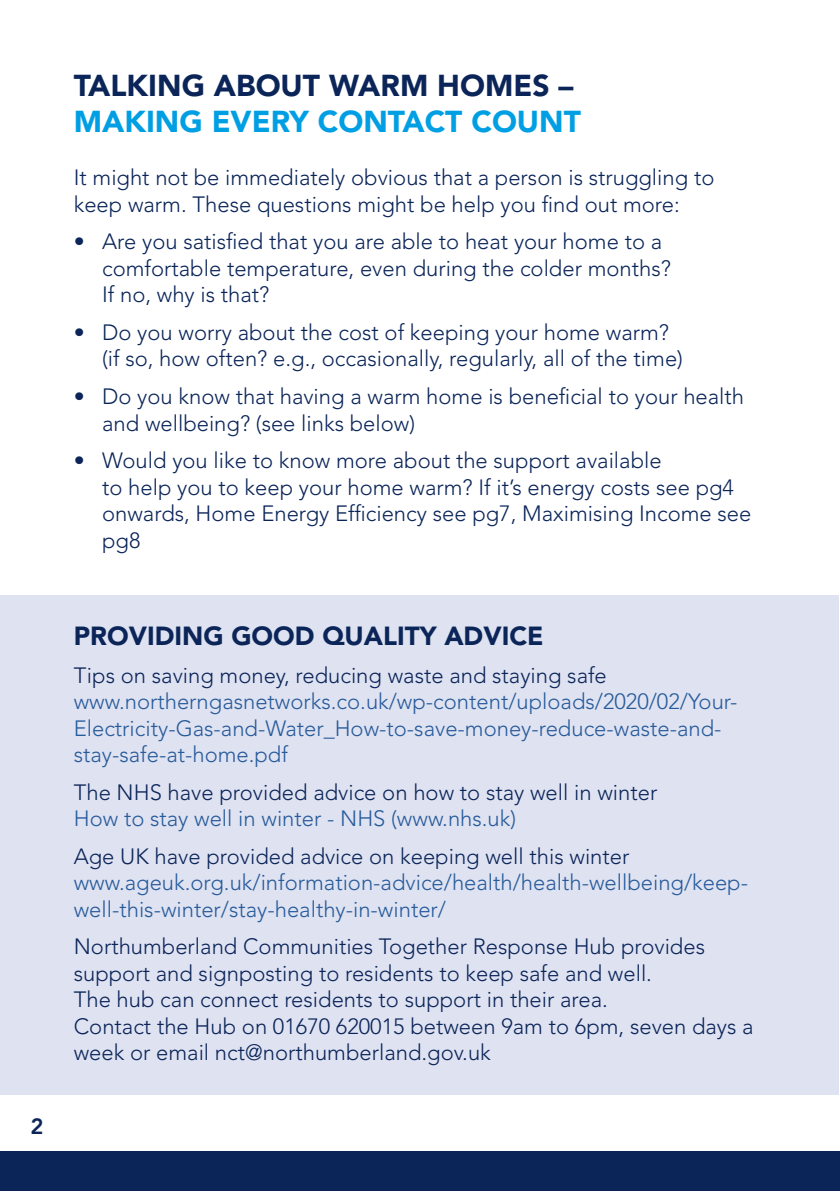
<style>
.page{position:relative;width:840px;height:1191px;background:#fff}
.page>*{position:absolute;margin:0;border:0;box-sizing:border-box;transform-origin:0 0}
.t1{font:900 30px "Avenir LT Std";color:#009fe3}
.t2{font:900 30px "Avenir LT Std";color:#0b2559}
.t3{font:900 26px "Avenir LT Std";color:#0b2559}
.t4{font:300 22px/26.4px "Avenir LT Std";color:#0b2559}
.t5{font:300 22px/26.4px "Avenir LT Std";color:#275b9b}
.t6{font:800 22px "Avenir LT Std";color:#0b2559}
</style>
<div class="page">
<div style="left:0;top:595px;width:838px;height:499px;background:#dfe2f1"></div>
<div style="left:0;top:1151px;width:839px;height:40px;background:#0b2559"></div>
<p class="t6" style="left:30px;top:1113px;width:15px">2</p>
<h1 class="t2" style="left:74px;top:68px;width:501px">TALKING ABOUT WARM HOMES –</h1>
<h1 class="t1" style="left:74px;top:104px;width:508px">MAKING EVERY CONTACT COUNT</h1>
<p class="t4" style="left:74px;top:164px;width:641px">It might not be immediately obvious that a person is struggling to keep warm. These questions might be help you find out more:</p>
<p class="t4" style="left:102px;top:229px;width:570px;text-indent:-28px">• Are you satisfied that you are able to heat your home to a comfortable temperature, even during the colder months?<br>If no, why is that?</p>
<p class="t4" style="left:102px;top:319px;width:582px;text-indent:-28px">• Do you worry about the cost of keeping your home warm? (if so, how often? e.g., occasionally, regularly, all of the time)</p>
<p class="t4" style="left:102px;top:383px;width:643px;text-indent:-28px">• Do you know that having a warm home is beneficial to your health and wellbeing? (see links below)</p>
<p class="t4" style="left:102px;top:447px;width:650px;text-indent:-28px">• Would you like to know more about the support available<br>to help you to keep your home warm? If it’s energy costs see pg4 onwards, Home Energy Efficiency see pg7, Maximising Income see pg8</p>
<p class="t3" style="left:74px;top:620px;width:471px">PROVIDING GOOD QUALITY ADVICE</p>
<p class="t4" style="left:74px;top:662px;width:534px">Tips on saving money, reducing waste and staying safe</p>
<p class="t5" style="left:74px;top:688px;width:664px">www.northerngasnetworks.co.uk/wp-content/uploads/2020/02/Your-<br>Electricity-Gas-and-Water_How-to-save-money-reduce-waste-and&shy;stay-safe-at-home.pdf</p>
<p class="t4" style="left:74px;top:779px;width:584px">The NHS have provided advice on how to stay well in winter</p>
<p class="t5" style="left:74px;top:805px;width:443px">How to stay well in winter - NHS (www.nhs.uk)</p>
<p class="t4" style="left:74px;top:843px;width:557px">Age UK have provided advice on keeping well this winter</p>
<p class="t5" style="left:74px;top:869px;width:675px">www.ageuk.org.uk/information-advice/health/health-wellbeing/keep&shy;well-this-winter/stay-healthy-in-winter/</p>
<p class="t4" style="left:74px;top:933px;width:681px">Northumberland Communities Together Response Hub provides support and signposting to residents to keep safe and well.<br>The hub can connect residents to support in their area.<br>Contact the Hub on 01670 620015 between 9am to 6pm, seven days a week or email nct@northumberland.gov.uk</p>
</div>
